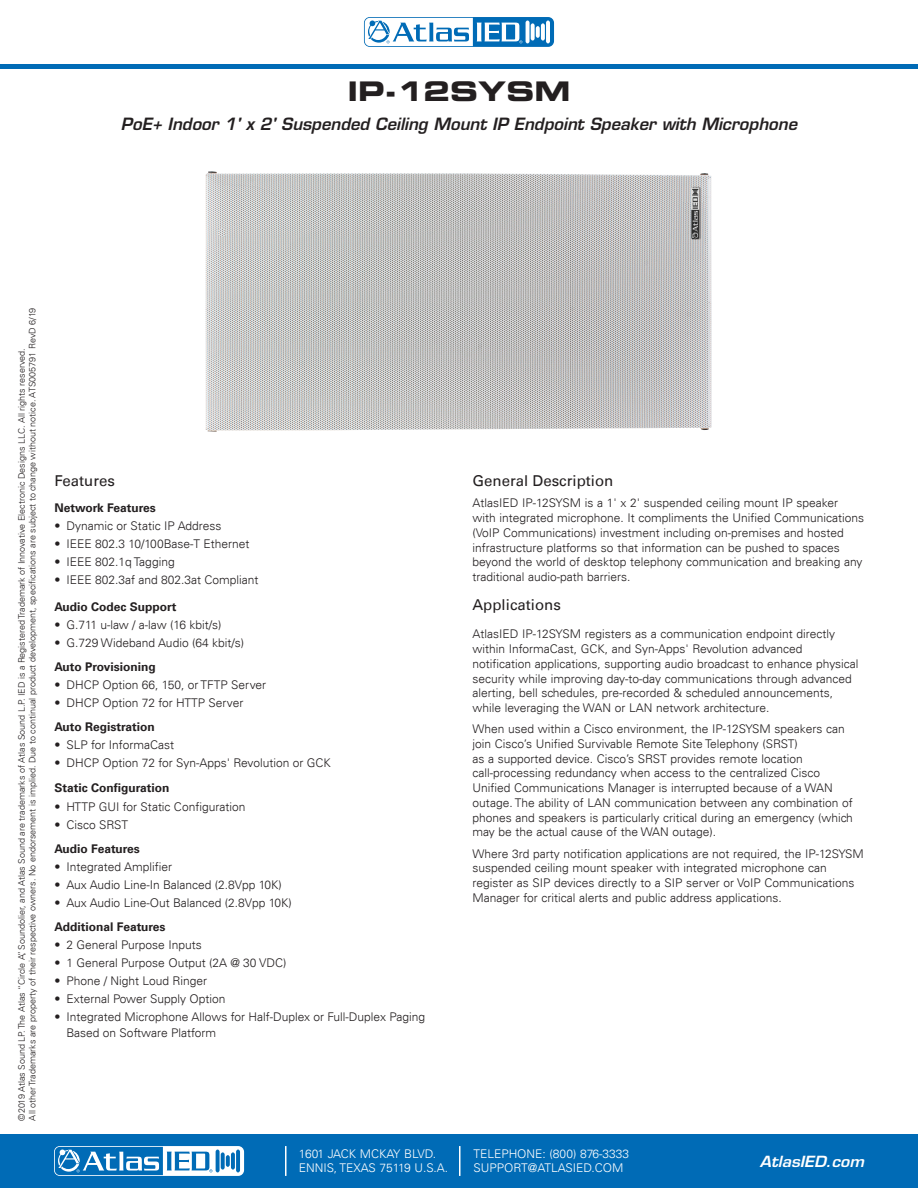
<style>
.page{position:relative;width:918px;height:1188px;background:#fff}
.page>*{position:absolute;margin:0;border:0;box-sizing:border-box;transform-origin:0 0}
.Headline{font:27px "Eurostile LT Std Bold Ex 2";color:#231f20}
.Sub-Headline{font:italic 600 16.5px "Eurostile LT Std";color:#231f20}
.SubHead{font:15px "Univers LT";color:#231f20}
.Bullet_List{font:15px "Univers LT";color:#231f20}
.t1{font:italic 600 15px "Eurostile LT Std";color:#fff;scale:1.05 1}
.Body_Copy{font:300 12px/14.7px "Univers LT";color:#231f20}
.Bullet_List-2{font:300 12px "Univers LT";color:#231f20}
.t2{font:300 12px/13.5px "Univers LT";color:#fff}
.SubHead-2{font:700 12px/24px "Univers LT";color:#231f20}
.Bullet_List-3{font:700 12px "Univers LT";color:#231f20}
.t3{font:300 9px/10.8px "Univers LT";color:#231f20}
.s1{font-weight:300}
.s2{font-weight:700}
</style>
<div class="page">
<div style="left:0;top:1134px;width:918px;height:54px;background:#006bb6"></div>
<svg style="left:54px;top:1146px;width:190px;height:30px"></svg>
<hr style="left:285px;top:1146px;width:2px;height:30px;background:#fff">
<hr style="left:459px;top:1146px;width:1px;height:30px;background:#fff">
<hr style="left:0;top:64px;width:918px;height:4px;background:#006bb6">
<svg style="left:364px;top:17px;width:190px;height:30px"></svg>
<svg style="left:526px;top:21px;width:4px;height:22px"></svg>
<hr style="left:546px;top:21px;width:4px;height:22px;background:#fff;border-radius:2px">
<svg style="left:531px;top:23px;width:4px;height:18px"></svg>
<svg style="left:541px;top:23px;width:4px;height:18px"></svg>
<svg style="left:536px;top:26px;width:4px;height:12px"></svg>
<svg style="left:365px;top:18px;width:157px;height:28px"></svg>
<img style="left:205px;top:171px;width:507px;height:261px">
<p class="Headline" style="left:348px;top:73px;width:224px">IP-12SYSM</p>
<p class="Sub-Headline" style="left:121px;top:113px;width:678px">PoE+ Indoor 1' x 2' Suspended Ceiling Mount IP Endpoint Speaker with Microphone</p>
<p class="t3" style="left:16px;top:1120px;width:814px;rotate:-90deg">©2019 Atlas Sound LP. The Atlas “Circle A”, Soundolier, and Atlas Sound are trademarks of Atlas Sound L.P. IED is a Registered Trademark of Innovative Electronic Designs LLC. All rights reserved.<br>All other Trademarks are property of their respective owners. No endorsement is implied. Due to continual product development, specifications are subject to change without notice. ATS005791 RevD 6/19</p>
<p class="SubHead" style="left:55px;top:472px;width:62px">Features</p>
<p class="SubHead-2" style="left:55px;top:495px;width:103px">Network Features</p>
<p class="Bullet_List-2" style="left:55px;top:519px;width:169px">• Dynamic or Static IP Address</p>
<p class="Bullet_List-2" style="left:55px;top:537px;width:196px">• IEEE 802.3 10/100Base-T Ethernet</p>
<p class="Bullet_List-2" style="left:55px;top:555px;width:122px">• IEEE 802.1q Tagging</p>
<p class="Bullet_List-2" style="left:55px;top:573px;width:206px">• IEEE 802.3af and 802.3at Compliant</p>
<p class="Bullet_List-3" style="left:55px;top:600px;width:123px">Audio Codec Support</p>
<p class="Bullet_List-2" style="left:55px;top:618px;width:168px">• G.711 u-law / a-law (16 kbit/s)</p>
<p class="Bullet_List-2" style="left:55px;top:636px;width:191px">• G.729 Wideband Audio (64 kbit/s)</p>
<p class="Bullet_List-3" style="left:55px;top:660px;width:103px">Auto Provisioning</p>
<p class="Bullet_List-2" style="left:55px;top:678px;width:213px">• DHCP Option 66, 150, or TFTP Server</p>
<p class="Body_Copy" style="left:55px;top:696px;width:190px">• DHCP Option 72 for HTTP Server</p>
<p class="Bullet_List-3" style="left:55px;top:720px;width:102px">Auto Registration</p>
<p class="Bullet_List-2" style="left:55px;top:738px;width:121px">• SLP for InformaCast</p>
<p class="Body_Copy" style="left:55px;top:756px;width:278px">• DHCP Option 72 for Syn-Apps' Revolution or GCK</p>
<p class="SubHead-2" style="left:55px;top:776px;width:117px">Static Configuration</p>
<p class="Bullet_List-2" style="left:55px;top:799px;width:192px">• HTTP GUI for Static Configuration</p>
<p class="SubHead-2" style="left:55px;top:813px;width:87px"><span class="s1">• Cisco SRST<br></span>Audio Features</p>
<p class="Bullet_List-2" style="left:55px;top:859px;width:119px">• Integrated Amplifier</p>
<p class="Body_Copy" style="left:55px;top:877px;width:229px">• Aux Audio Line-In Balanced (2.8Vpp 10K)</p>
<p class="Body_Copy" style="left:55px;top:891px;width:239px;line-height:24px">• Aux Audio Line-Out Balanced (2.8Vpp 10K)<br><span class="s2">Additional Features</span></p>
<p class="Bullet_List-2" style="left:55px;top:937px;width:149px">• 2 General Purpose Inputs</p>
<p class="Body_Copy" style="left:55px;top:955px;width:233px">• 1 General Purpose Output (2A @ 30 VDC)</p>
<p class="Body_Copy" style="left:55px;top:973px;width:154px">• Phone / Night Loud Ringer</p>
<p class="Body_Copy" style="left:55px;top:991px;width:172px">• External Power Supply Option</p>
<p class="Body_Copy" style="left:67px;top:1008px;width:360px;line-height:16.5px;text-indent:-12px">• Integrated Microphone Allows for Half-Duplex or Full-Duplex Paging<br>Based on Software Platform</p>
<p class="t2" style="left:299px;top:1147px;width:151px">1601 JACK MCKAY BLVD.<br>ENNIS, TEXAS 75119 U.S.A.</p>
<p class="Bullet_List" style="left:472px;top:472px;width:142px">General Description</p>
<p class="Body_Copy" style="left:472px;top:496px;width:393px">AtlasIED IP-12SYSM is a 1' x 2' suspended ceiling mount IP speaker with integrated microphone. It compliments the Unified Communications (VoIP Communications) investment including on-premises and hosted infrastructure platforms so that information can be pushed to spaces beyond the world of desktop telephony communication and breaking any traditional audio-path barriers.</p>
<p class="SubHead" style="left:472px;top:596px;width:90px">Applications</p>
<p class="Body_Copy" style="left:472px;top:627px;width:387px">AtlasIED IP-12SYSM registers as a communication endpoint directly within InformaCast, GCK, and Syn-Apps' Revolution advanced notification applications, supporting audio broadcast to enhance physical security while improving day-to-day communications through advanced alerting, bell schedules, pre-recorded &amp; scheduled announcements, while leveraging the WAN or LAN network architecture.</p>
<p class="Body_Copy" style="left:472px;top:722px;width:382px">When used within a Cisco environment, the IP-12SYSM speakers can join Cisco’s Unified Survivable Remote Site Telephony (SRST)<br>as a supported device. Cisco’s SRST provides remote location call-processing redundancy when access to the centralized Cisco Unified Communications Manager is interrupted because of a WAN outage. The ability of LAN communication between any combination of phones and speakers is particularly critical during an emergency (which may be the actual cause of the WAN outage).</p>
<p class="Body_Copy" style="left:472px;top:846px;width:393px">Where 3rd party notification applications are not required, the IP-12SYSM suspended ceiling mount speaker with integrated microphone can register as SIP devices directly to a SIP server or VoIP Communications Manager for critical alerts and public address applications.</p>
<p class="t2" style="left:473px;top:1147px;width:157px">TELEPHONE: (800) 876-3333<br>SUPPORT@ATLASIED.COM</p>
<p class="t1" style="left:760px;top:1152px;width:101px">AtlasIED.com</p>
</div>
